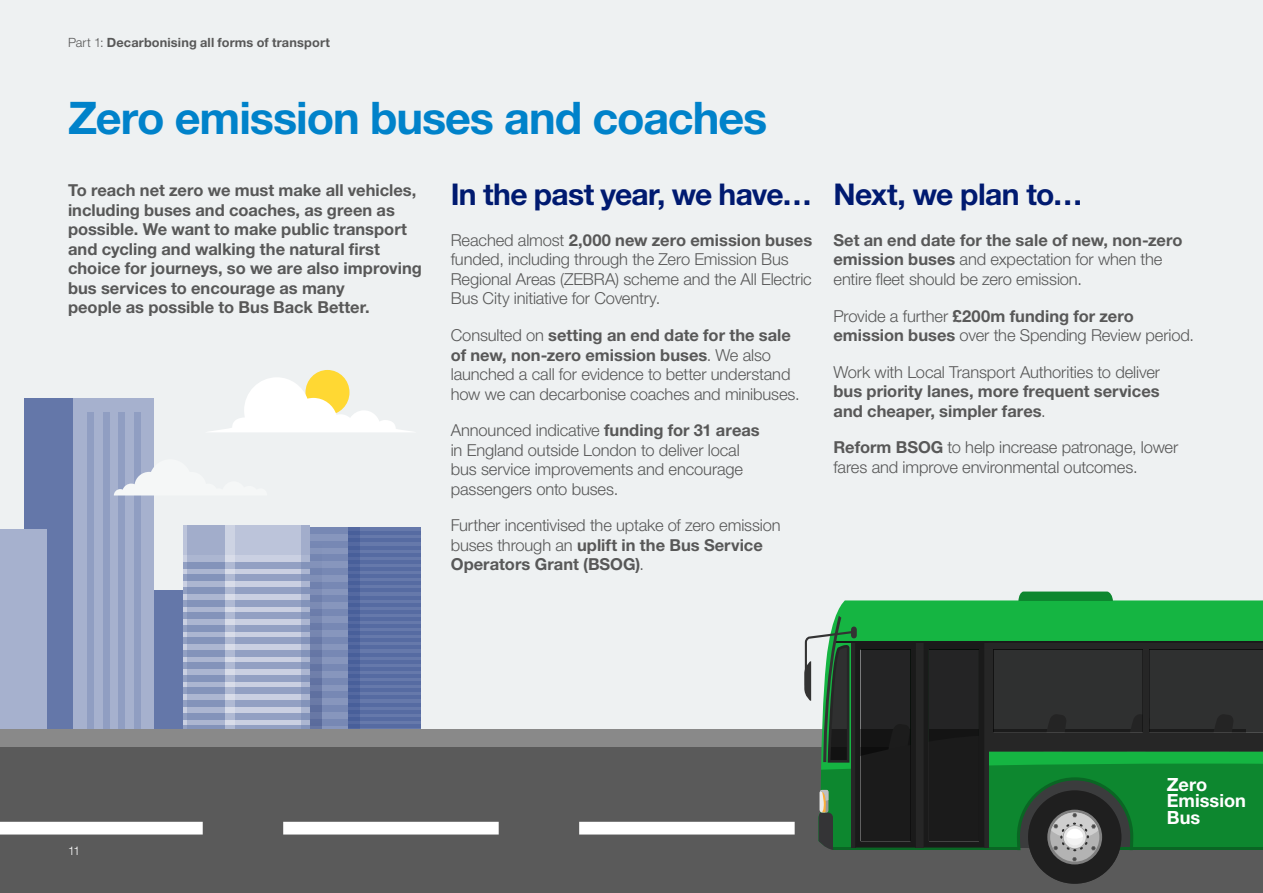
<style>
.page{position:relative;width:1263px;height:893px;background:#eef1f2}
.page>*{position:absolute;margin:0;border:0;box-sizing:border-box;transform-origin:0 0}
.t1{font:700 45px "Helvetica Neue LT Pro";letter-spacing:-.025em;color:#0082ca}
.t2{font:700 30px "Helvetica Neue LT Pro";letter-spacing:-.02em;color:#001a70}
.t3{font:700 18.15px/16.6px "Helvetica Neue LT Pro";color:#fff}
.t4{font:300 16.5px/19.5px "Helvetica Neue LT Pro 45";letter-spacing:-.01em;color:#585858}
.t5{font:700 16.5px/19.5px "Helvetica Neue LT Pro";color:#585858}
.t6{font:700 12.75px "Helvetica Neue LT Pro";letter-spacing:.01em;color:#585858}
.t7{font:300 12px "Helvetica Neue LT Pro 45";color:#fff}
.s1{font-family:"Helvetica Neue LT Pro 45";font-weight:300}
.s2{font-family:"Helvetica Neue LT Pro";font-weight:700}
</style>
<div class="page">
<div style="left:109px;top:590px;width:107px;height:139px;background:#6477a9"></div>
<div style="left:72px;top:398px;width:81px;height:335px;background:#a6b1ce"></div>
<div style="left:134px;top:413px;width:7px;height:320px;background:#909ec2"></div>
<div style="left:119px;top:413px;width:6px;height:320px;background:#909ec2"></div>
<div style="left:103px;top:413px;width:6px;height:320px;background:#909ec2"></div>
<div style="left:87px;top:413px;width:7px;height:320px;background:#909ec2"></div>
<div style="left:24px;top:398px;width:48px;height:335px;background:#6477a9"></div>
<div style="left:0;top:529px;width:46px;height:204px;background:#a6b1ce"></div>
<div style="left:310px;top:527px;width:41px;height:205px;background:#8796bd"></div>
<div style="left:310px;top:527px;width:41px;height:7px;background:#7788b4"></div>
<div style="left:310px;top:541px;width:41px;height:6px;background:#7788b4"></div>
<div style="left:310px;top:554px;width:41px;height:7px;background:#7788b4"></div>
<div style="left:310px;top:568px;width:41px;height:7px;background:#7788b4"></div>
<div style="left:310px;top:582px;width:41px;height:7px;background:#7788b4"></div>
<div style="left:310px;top:596px;width:41px;height:6px;background:#7788b4"></div>
<div style="left:310px;top:609px;width:41px;height:7px;background:#7788b4"></div>
<div style="left:359px;top:527px;width:62px;height:205px;background:#6679ab"></div>
<div style="left:348px;top:527px;width:11px;height:205px;background:#5469a1"></div>
<svg style="left:348px;top:531px;width:73px;height:4px"></svg>
<hr style="left:348px;top:539px;width:73px;height:3px;background:#213d85">
<hr style="left:348px;top:546px;width:73px;height:3px;background:#213d85">
<svg style="left:348px;top:553px;width:73px;height:4px"></svg>
<svg style="left:348px;top:560px;width:73px;height:4px"></svg>
<svg style="left:348px;top:567px;width:73px;height:4px"></svg>
<svg style="left:348px;top:574px;width:73px;height:4px"></svg>
<svg style="left:348px;top:581px;width:73px;height:4px"></svg>
<hr style="left:348px;top:589px;width:73px;height:3px;background:#213d85">
<hr style="left:348px;top:596px;width:73px;height:3px;background:#213d85">
<hr style="left:348px;top:603px;width:73px;height:3px;background:#213d85">
<svg style="left:348px;top:610px;width:73px;height:4px"></svg>
<svg style="left:310px;top:547px;width:11px;height:69px"></svg>
<div style="left:183px;top:562px;width:91px;height:7px;background:#92a0c3"></div>
<div style="left:183px;top:575px;width:91px;height:6px;background:#92a0c3"></div>
<div style="left:183px;top:587px;width:91px;height:7px;background:#92a0c3"></div>
<div style="left:183px;top:600px;width:91px;height:6px;background:#92a0c3"></div>
<div style="left:183px;top:612px;width:91px;height:7px;background:#92a0c3"></div>
<svg style="left:187px;top:525px;width:38px;height:91px"></svg>
<div style="left:234px;top:525px;width:76px;height:207px;background:#bcc4da"></div>
<div style="left:225px;top:556px;width:85px;height:176px;background:#cad0e2"></div>
<div style="left:225px;top:562px;width:85px;height:7px;background:#92a0c3"></div>
<div style="left:225px;top:575px;width:85px;height:6px;background:#92a0c3"></div>
<div style="left:225px;top:587px;width:85px;height:7px;background:#92a0c3"></div>
<div style="left:225px;top:600px;width:85px;height:6px;background:#92a0c3"></div>
<div style="left:225px;top:612px;width:85px;height:7px;background:#92a0c3"></div>
<svg style="left:302px;top:525px;width:8px;height:91px"></svg>
<svg style="left:225px;top:525px;width:9px;height:91px"></svg>
<div style="left:0;top:746px;width:1263px;height:147px;background:#5a5a5a"></div>
<div style="left:835px;top:600px;width:428px;height:16px;background:#15b542"></div>
<svg style="left:1018px;top:592px;width:95px;height:9px"></svg>
<div style="left:1028px;top:790px;width:93px;height:94px;background:#1f1f1f;border-radius:50%"></div>
<svg style="left:0;top:616px;width:1263px;height:246px"></svg>
<div style="left:993px;top:650px;width:149px;height:82px;background:#2f3030"></div>
<div style="left:1149px;top:650px;width:114px;height:82px;background:#2f3030"></div>
<div style="left:305px;top:370px;width:44px;height:45px;background:#ffd833;border-radius:50%"></div>
<svg style="left:210px;top:377px;width:202px;height:55px"></svg>
<svg style="left:114px;top:459px;width:40px;height:36px"></svg>
<p class="t6" style="left:68px;top:35px;width:263px"><span class="s1">Part 1:</span> Decarbonising all forms of transport</p>
<h1 class="t1" style="left:68px;top:90px;width:701px">Zero emission buses and coaches</h1>
<p class="t5" style="left:68px;top:180px;width:355px">To reach net zero we must make all vehicles, including buses and coaches, as green as possible. We want to make public transport and cycling and walking the natural first choice for journeys, so we are also improving bus services to encourage as many<br>people as possible to Bus Back Better.</p>
<h2 class="t2" style="left:451px;top:176px;width:363px">In the past year, we have…</h2>
<p class="t5" style="left:451px;top:230px;width:363px"><span class="s1">Reached almost</span> 2,000 new zero emission buses</p>
<p class="t4" style="left:451px;top:249px;width:362px">funded, including through the Zero Emission Bus<br>Regional Areas (ZEBRA) scheme and the All Electric<br>Bus City initiative for Coventry.</p>
<p class="t5" style="left:451px;top:325px;width:342px"><span class="s1">Consulted on</span> setting an end date for the sale of new, non-zero emission buses<span class="s1">. We also</span></p>
<p class="t4" style="left:451px;top:364px;width:350px">launched a call for evidence to better understand how we can decarbonise coaches and minibuses.</p>
<p class="t4" style="left:451px;top:420px;width:310px">Announced indicative <span class="s2">funding for 31 areas </span>in England outside London to deliver local bus service improvements and encourage passengers onto buses.</p>
<p class="t4" style="left:451px;top:515px;width:331px">Further incentivised the uptake of zero emission</p>
<p class="t5" style="left:451px;top:535px;width:314px"><span class="s1">buses through an</span> uplift in the Bus Service<br>Operators Grant (BSOG)<span class="s1">.</span></p>
<h2 class="t2" style="left:833px;top:176px;width:251px">Next, we plan to…</h2>
<p class="t5" style="left:833px;top:230px;width:350px">Set an end date for the sale of new, non-zero</p>
<p class="t4" style="left:833px;top:249px;width:330px"><span class="s2">emission buses</span> and expectation for when the entire fleet should be zero emission.</p>
<p class="t5" style="left:833px;top:305px;width:302px"><span class="s1">Provide a further</span> £200m funding for zero</p>
<p class="t4" style="left:833px;top:325px;width:362px"><span class="s2">emission buses</span> over the Spending Review period.</p>
<p class="t4" style="left:833px;top:362px;width:328px">Work with Local Transport Authorities to deliver</p>
<p class="t5" style="left:833px;top:381px;width:328px">bus priority lanes, more frequent services and cheaper, simpler fares<span class="s1">.</span></p>
<p class="t4" style="left:833px;top:437px;width:346px"><span class="s2">Reform BSOG</span> to help increase patronage, lower fares and improve environmental outcomes.</p>
<p class="t7" style="left:68px;top:843px;width:14px">11</p>
<p class="t3" style="left:1167px;top:776px;width:81px">Zero<br>Emission<br>Bus</p>
</div>
